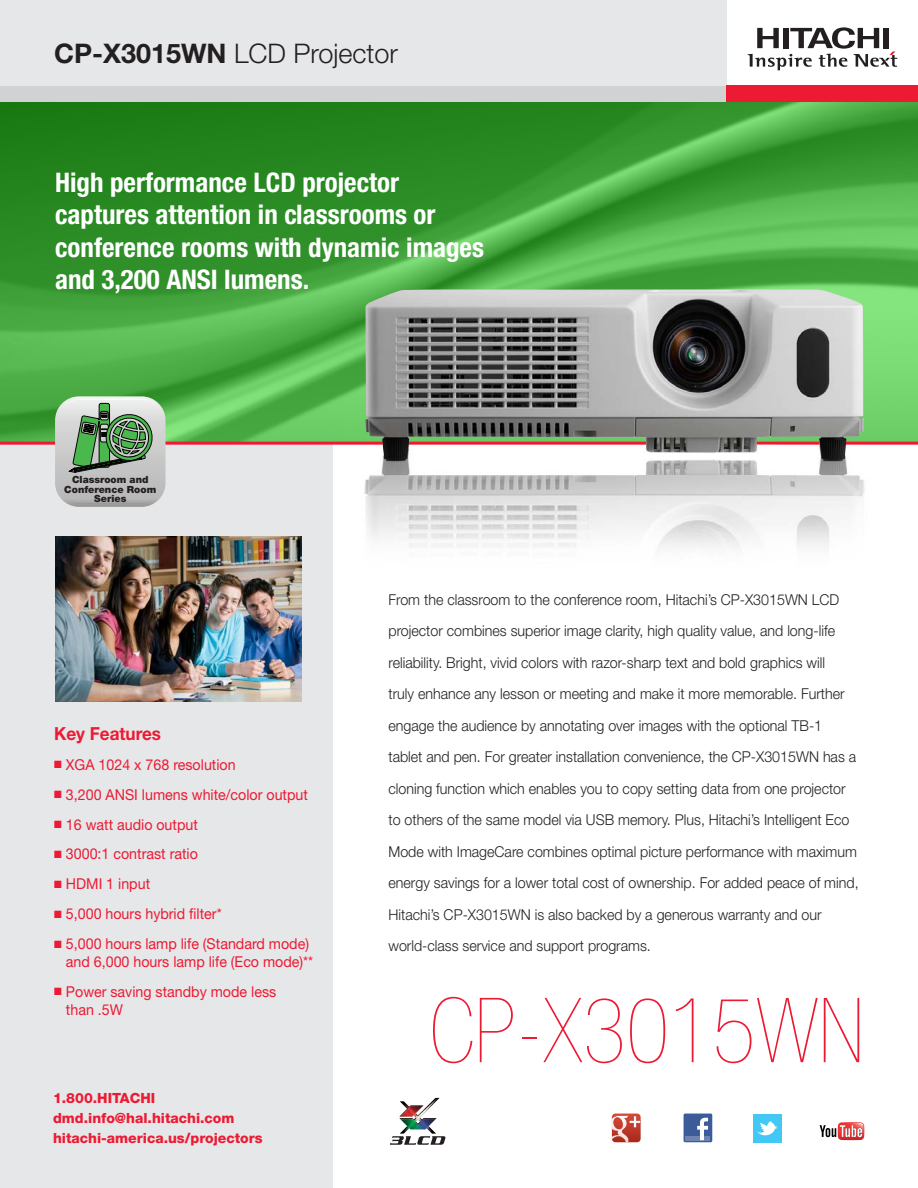
<style>
.page{position:relative;width:918px;height:1188px;background:#fff}
.page>*{position:absolute;margin:0;border:0;box-sizing:border-box;transform-origin:0 0}
.t1{font:200 condensed 90px "Helvetica Neue LT Std";color:#ed1a33}
.t2{font:700 condensed 27px/32.4px "Helvetica Neue LT Std";color:#fff}
.t3{font:300 27px "Helvetica Neue LT Std";color:#231f20}
.t4{font:700 18px "Helvetica Neue LT Std";color:#ed1a33;scale:.95 1}
.t5{font:300 15px/31.5px "Helvetica Neue LT Std";color:#231f20;scale:.95 1}
.t6{font:15px/18px "Helvetica Neue LT Std";color:#ed1a33;text-align:right;scale:.95 1}
.t7{font:800 14.1px/19.6px "Helvetica Neue LT Std";color:#ed1a33}
.t8{font:900 9.9px/9px "Helvetica Neue";color:#231f20;text-align:center}
.s1{font-weight:700}
</style>
<div class="page">
<img style="left:0;top:102px;width:918px;height:340px">
<div style="left:0;top:445px;width:333px;height:743px;background:#e6e7e9"></div>
<div style="left:0;top:86px;width:726px;height:16px;background:#d1d2d4"></div>
<div style="left:0;top:0;width:726px;height:86px;background:#e6e7e9"></div>
<svg style="left:748px;top:27px;width:149px;height:43px"></svg>
<div style="left:726px;top:86px;width:192px;height:16px;background:#ed1a33"></div>
<hr style="left:0;top:442px;width:918px;height:3px;background:#ed1a33">
<img style="left:351px;top:289px;width:561px;height:260px">
<svg style="left:55px;top:396px;width:111px;height:111px;background:#9fb0a0"></svg>
<img style="left:56px;top:537px;width:245px;height:164px">
<svg style="left:390px;top:1136px;width:56px;height:9px"></svg>
<img style="left:400px;top:1098px;width:40px;height:36px">
<div style="left:684px;top:1114px;width:28px;height:28px;background:#3b5b99;border-radius:2px"></div>
<hr style="left:686px;top:1136px;width:24px;height:4px;background:#6d84b3">
<svg style="left:697px;top:1118px;width:11px;height:22px"></svg>
<svg style="left:612px;top:1114px;width:29px;height:28px"></svg>
<div style="left:753px;top:1114px;width:29px;height:29px;background:#42c8f4"></div>
<svg style="left:757px;top:1121px;width:20px;height:15px"></svg>
<svg style="left:820px;top:1122px;width:44px;height:18px"></svg>
<p class="t3" style="left:54px;top:37px;width:346px"><span class="s1">CP-X3015WN</span> LCD Projector</p>
<p class="t2" style="left:55px;top:166px;width:431px">High performance LCD projector captures attention in classrooms or conference rooms with dynamic images and 3,200 ANSI lumens.</p>
<p class="t8" style="left:64px;top:475px;width:93px">Classroom and<br>Conference Room<br>Series</p>
<p class="t4" style="left:54px;top:722px;width:114px">Key Features</p>
<p class="t6" style="left:54px;top:755px;width:193px">■ XGA 1024 x 768 resolution</p>
<p class="t6" style="left:54px;top:785px;width:269px">■ 3,200 ANSI lumens white/color output</p>
<p class="t6" style="left:54px;top:815px;width:153px">■ 16 watt audio output</p>
<p class="t6" style="left:54px;top:845px;width:153px">■ 3000:1 contrast ratio</p>
<p class="t6" style="left:54px;top:875px;width:103px">■ HDMI 1 input</p>
<p class="t6" style="left:54px;top:905px;width:178px">■ 5,000 hours hybrid filter*</p>
<p class="t6" style="left:54px;top:935px;width:274px">■ 5,000 hours lamp life (Standard mode) and 6,000 hours lamp life (Eco mode)**</p>
<p class="t6" style="left:66px;top:982px;width:223px;text-align:left;text-indent:-12px">■ Power saving standby mode less than .5W</p>
<p class="t7" style="left:53px;top:1089px;width:104px">1.800.HITACHI</p>
<p class="t7" style="left:53px;top:1108px;width:211px">dmd.info@hal.hitachi.com hitachi-america.us/projectors</p>
<p class="t5" style="left:388px;top:583px;width:496px">From the classroom to the conference room, Hitachi’s CP-X3015WN LCD projector combines superior image clarity, high quality value, and long-life reliability. Bright, vivid colors with razor-sharp text and bold graphics will<br>truly enhance any lesson or meeting and make it more memorable. Further engage the audience by annotating over images with the optional TB-1 tablet and pen. For greater installation convenience, the CP-X3015WN has a cloning function which enables you to copy setting data from one projector to others of the same model via USB memory. Plus, Hitachi’s Intelligent Eco Mode with ImageCare combines optimal picture performance with maximum energy savings for a lower total cost of ownership. For added peace of mind, Hitachi’s CP-X3015WN is also backed by a generous warranty and our world-class service and support programs.</p>
<p class="t1" style="left:430px;top:981px;width:436px">CP-X3015WN</p>
</div>
